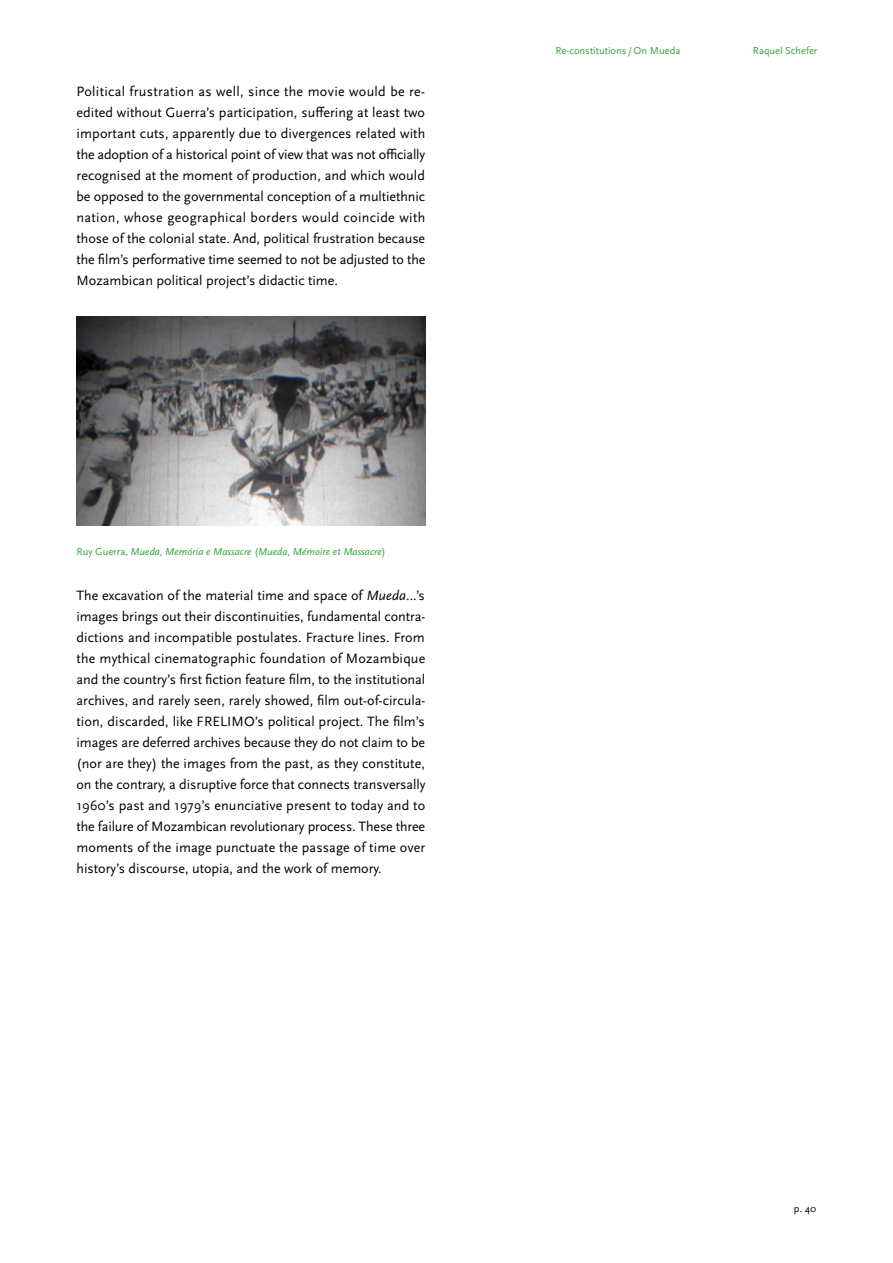
<style>
.page{position:relative;width:893px;height:1263px;background:#fff}
.page>*{position:absolute;margin:0;border:0;box-sizing:border-box;transform-origin:0 0}
.t1{font:14.1px/21px "Scala Sans Pro";color:#000;text-align:justify}
.t2{font:italic 10.5px "Scala Sans Pro";color:#37a336}
.t3{font:10.5px "Scala Sans Pro";color:#37a336}
.t4{font:10.5px "Scala Sans Pro";color:#000}
.s1{font-style:normal}
.s2{font-style:italic}
</style>
<div class="page">
<img style="left:77px;top:316px;width:348px;height:209px">
<p class="t1" style="left:77px;top:81px;width:350px">Political frustration as well, since the movie would be re&shy;edited without Guerra’s participation, suffering at least two important cuts, apparently due to divergences related with the adoption of a historical point of view that was not officially recognised at the moment of production, and which would be opposed to the governmental conception of a multiethnic nation, whose geographical borders would coincide with those of the colonial state. And, political frustration because the film’s performative time seemed to not be adjusted to the Mozambican political project’s didactic time.</p>
<p class="t2" style="left:77px;top:546px;width:311px"><span class="s1">Ruy Guerra,</span> Mueda, Memória e Massacre <span class="s1">(</span>Mueda<span class="s1">,</span> Mémoire et Massacre<span class="s1">)</span></p>
<p class="t1" style="left:77px;top:585px;width:350px">The excavation of the material time and space of <span class="s2">Mueda</span>...’s images brings out their discontinuities, fundamental contra&shy;dictions and incompatible postulates. Fracture lines. From the mythical cinematographic foundation of Mozambique and the country’s first fiction feature film, to the institutional archives, and rarely seen, rarely showed, film out-of-circula&shy;tion, discarded, like FRELIMO’s political project. The film’s images are deferred archives because they do not claim to be (nor are they) the images from the past, as they constitute, on the contrary, a disruptive force that connects transversally 1960’s past and 1979’s enunciative present to today and to the failure of Mozambican revolutionary process. These three moments of the image punctuate the passage of time over history’s discourse, utopia, and the work of memory.</p>
<p class="t3" style="left:555px;top:45px;width:126px">Re-constitutions /On Mueda</p>
<p class="t3" style="left:753px;top:45px;width:66px">Raquel Schefer</p>
<p class="t4" style="left:794px;top:1202px;width:24px">p. 40</p>
</div>
